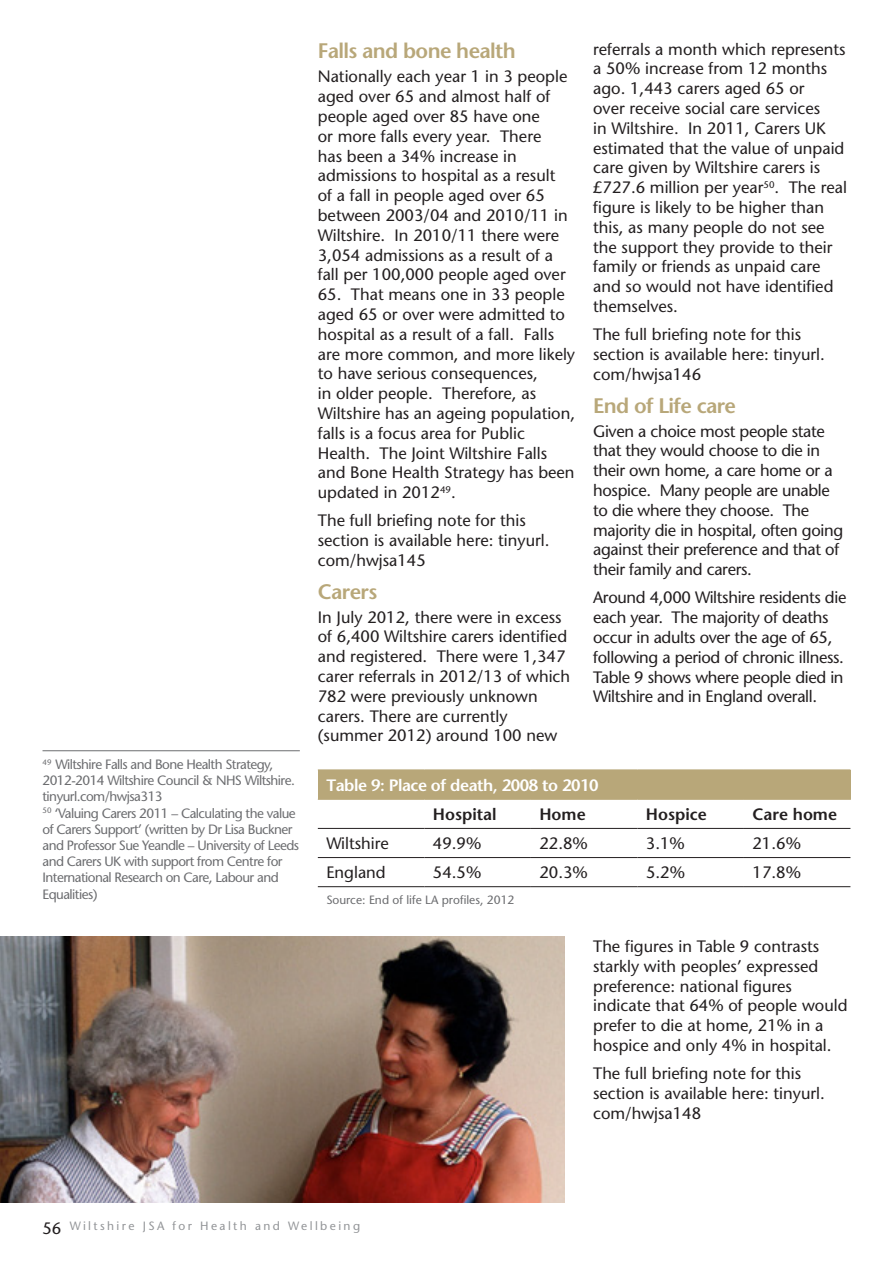
<style>
.page{position:relative;width:893px;height:1263px;background:#fff}
.page>*{position:absolute;margin:0;border:0;box-sizing:border-box;transform-origin:0 0}
.t1{font:600 21px "Stone Sans";letter-spacing:-.03em;color:#b8a779}
.t2{font:500 16.5px/19.8px "Stone Sans Std";color:#231f20}
.t3{font:500 16.5px/19.8px "Stone Sans Std";letter-spacing:-.02em;color:#231f20}
.t4{font:600 16.5px "Stone Sans";letter-spacing:-.025em;color:#fff}
.t5{font:600 16.5px "Stone Sans Std";color:#231f20}
.t6{font:500 13.5px/16.2px "Stone Sans Std";letter-spacing:-.04em;color:#6c6d70}
.t7{font:500 12px "Stone Sans Std";letter-spacing:.2em;color:#939598}
.t8{font:500 12px "Stone Sans Std";color:#6c6d70}
.s1{font-size:16.5px;color:#231f20}
</style>
<div class="page">
<div style="left:318px;top:770px;width:532px;height:29px;background:#b8a779"></div>
<svg style="left:318px;top:827px;width:532px;height:61px"></svg>
<hr style="left:318px;top:828px;width:106px;height:1px;background:#231f20">
<hr style="left:424px;top:828px;width:107px;height:1px;background:#231f20">
<hr style="left:531px;top:828px;width:106px;height:1px;background:#231f20">
<hr style="left:637px;top:828px;width:107px;height:1px;background:#231f20">
<hr style="left:744px;top:828px;width:106px;height:1px;background:#231f20">
<hr style="left:318px;top:857px;width:106px;height:1px;background:#231f20">
<hr style="left:424px;top:857px;width:107px;height:1px;background:#231f20">
<hr style="left:531px;top:857px;width:106px;height:1px;background:#231f20">
<hr style="left:637px;top:857px;width:107px;height:1px;background:#231f20">
<hr style="left:744px;top:857px;width:106px;height:1px;background:#231f20">
<hr style="left:318px;top:886px;width:106px;height:1px;background:#231f20">
<hr style="left:424px;top:886px;width:107px;height:1px;background:#231f20">
<hr style="left:531px;top:886px;width:106px;height:1px;background:#231f20">
<hr style="left:637px;top:886px;width:107px;height:1px;background:#231f20">
<hr style="left:744px;top:886px;width:106px;height:1px;background:#231f20">
<hr style="left:318px;top:799px;width:106px;height:1px;background:#b8a779">
<hr style="left:424px;top:799px;width:107px;height:1px;background:#b8a779">
<hr style="left:531px;top:799px;width:106px;height:1px;background:#b8a779">
<hr style="left:637px;top:799px;width:107px;height:1px;background:#b8a779">
<hr style="left:744px;top:799px;width:106px;height:1px;background:#b8a779">
<img style="left:0;top:936px;width:565px;height:266px">
<hr style="left:43px;top:750px;width:257px;height:1px;background:#6c6d70">
<p class="t6" style="left:43px;top:756px;width:258px"><sup>49</sup> Wiltshire Falls and Bone Health Strategy, 2012-2014 Wiltshire Council &amp; NHS Wiltshire. tinyurl.com/hwjsa313<br><sup>50</sup> ‘Valuing Carers 2011 – Calculating the value of Carers Support’ (written by Dr Lisa Buckner and Professor Sue Yeandle – University of Leeds and Carers UK with support from Centre for International Research on Care, Labour and Equalities)</p>
<p class="t1" style="left:318px;top:38px;width:199px">Falls and bone health</p>
<p class="t2" style="left:318px;top:67px;width:251px">Nationally each year 1 in 3 people aged over 65 and almost half of people aged over 85 have one<br>or more falls every year. There has been a 34% increase in admissions to hospital as a result of a fall in people aged over 65 between 2003/04 and 2010/11 in<br>Wiltshire. In 2010/11 there were<br>3,054 admissions as a result of a fall per 100,000 people aged over</p>
<p class="t2" style="left:318px;top:285px;width:259px">65. That means one in 33 people aged 65 or over were admitted to hospital as a result of a fall. Falls are more common, and more likely to have serious consequences,<br>in older people. Therefore, as<br>Wiltshire has an ageing population, falls is a focus area for Public<br>Health. The Joint Wiltshire Falls and Bone Health Strategy has been updated in 2012<sup>49</sup>.</p>
<p class="t2" style="left:318px;top:511px;width:233px">The full briefing note for this section is available here: tinyurl. com/hwjsa145</p>
<p class="t1" style="left:318px;top:579px;width:61px">Carers</p>
<p class="t2" style="left:318px;top:607px;width:254px">In July 2012, there were in excess of 6,400 Wiltshire carers identified and registered. There were 1,347 carer referrals in 2012/13 of which<br>782 were previously unknown carers. There are currently (summer 2012) around 100 new</p>
<p class="t2" style="left:593px;top:39px;width:255px">referrals a month which represents a 50% increase from 12 months ago. 1,443 carers aged 65 or<br>over receive social care services<br>in Wiltshire. In 2011, Carers UK estimated that the value of unpaid care given by Wiltshire carers is £727.6 million per year<sup>50</sup>. The real figure is likely to be higher than this, as many people do not see the support they provide to their family or friends as unpaid care and so would not have identified themselves.</p>
<p class="t2" style="left:593px;top:325px;width:233px">The full briefing note for this section is available here: tinyurl. com/hwjsa146</p>
<p class="t1" style="left:593px;top:393px;width:144px">End of Life care</p>
<p class="t3" style="left:593px;top:421px;width:252px">Given a choice most people state that they would choose to die in their own home, a care home or a hospice. Many people are unable to die where they choose. The majority die in hospital, often going against their preference and that of their family and carers.</p>
<p class="t3" style="left:593px;top:588px;width:255px">Around 4,000 Wiltshire residents die each year. The majority of deaths occur in adults over the age of 65, following a period of chronic illness.<br>Table 9 shows where people died in Wiltshire and in England overall.</p>
<p class="t4" style="left:326px;top:775px;width:274px">Table 9: Place of death, 2008 to 2010</p>
<p class="t5" style="left:433px;top:804px;width:65px">Hospital</p>
<p class="t5" style="left:539px;top:804px;width:48px">Home</p>
<p class="t5" style="left:646px;top:804px;width:62px">Hospice</p>
<p class="t5" style="left:752px;top:804px;width:86px">Care home</p>
<p class="t2" style="left:326px;top:833px;width:64px">Wiltshire</p>
<p class="t2" style="left:433px;top:833px;width:50px">49.9%</p>
<p class="t2" style="left:539px;top:833px;width:50px">22.8%</p>
<p class="t2" style="left:646px;top:833px;width:40px">3.1%</p>
<p class="t2" style="left:752px;top:833px;width:50px">21.6%</p>
<p class="t2" style="left:326px;top:862px;width:61px">England</p>
<p class="t2" style="left:433px;top:862px;width:50px">54.5%</p>
<p class="t2" style="left:539px;top:862px;width:50px">20.3%</p>
<p class="t2" style="left:646px;top:862px;width:40px">5.2%</p>
<p class="t2" style="left:752px;top:862px;width:50px">17.8%</p>
<p class="t8" style="left:326px;top:893px;width:190px">Source: End of life LA profiles, 2012</p>
<p class="t2" style="left:593px;top:936px;width:256px">The figures in Table 9 contrasts starkly with peoples’ expressed preference: national figures indicate that 64% of people would prefer to die at home, 21% in a hospice and only 4% in hospital.</p>
<p class="t2" style="left:593px;top:1063px;width:233px">The full briefing note for this section is available here: tinyurl. com/hwjsa148</p>
<p class="t7" style="left:43px;top:1219px;width:319px"><span class="s1">56</span> Wiltshire JSA for Health and Wellbeing</p>
</div>
